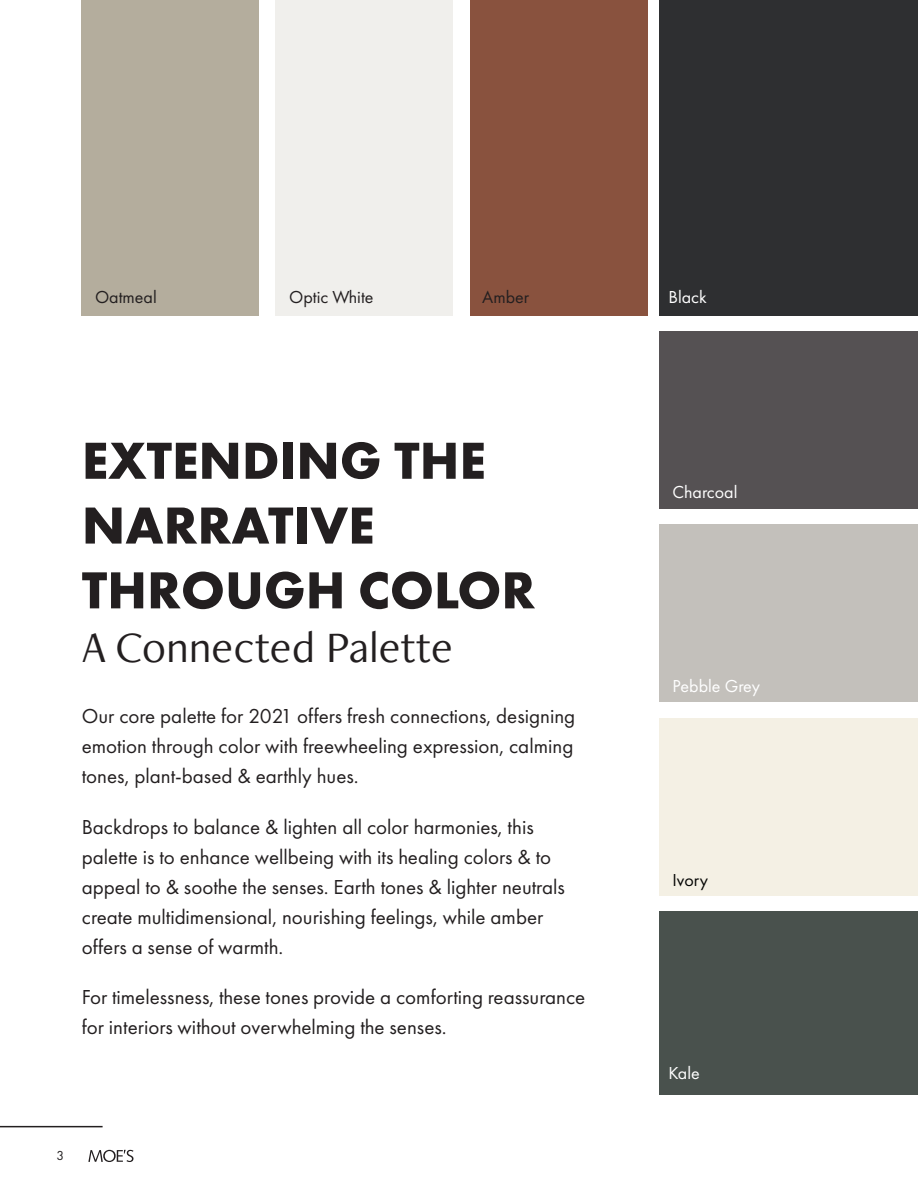
<style>
.page{position:relative;width:918px;height:1188px;background:#fff}
.page>*{position:absolute;margin:0;border:0;box-sizing:border-box;transform-origin:0 0}
.t1{font:700 54px/64.8px "Futura PT";color:#231f20}
.t2{font:45px "Freight Neo Pro";color:#231f20}
.t3{font:21px/30px "Futura PT";color:#231f20}
.t4{font:18px "Futura PT";color:#fff}
.t5{font:18px "Futura PT";color:#231f20}
.t6{font:18px "Futura PT";color:#040503}
.t7{font:13.5px "Futura PT";color:#231f20}
</style>
<div class="page">
<hr style="left:0;top:1126px;width:103px;height:1px;background:#231f20">
<svg style="left:88px;top:1150px;width:46px;height:12px"></svg>
<div style="left:81px;top:0;width:177px;height:315px;background:#b4ad9d"></div>
<div style="left:276px;top:0;width:177px;height:315px;background:#f0efec"></div>
<div style="left:471px;top:0;width:177px;height:315px;background:#89523e"></div>
<div style="left:660px;top:0;width:258px;height:315px;background:#2e2f31"></div>
<div style="left:660px;top:331px;width:258px;height:177px;background:#555153"></div>
<div style="left:660px;top:525px;width:258px;height:177px;background:#c3c0bb"></div>
<div style="left:660px;top:718px;width:258px;height:177px;background:#f4f0e4"></div>
<div style="left:660px;top:911px;width:258px;height:184px;background:#49514d"></div>
<p class="t5" style="left:95px;top:287px;width:63px">Oatmeal</p>
<p class="t5" style="left:289px;top:287px;width:86px">Optic White</p>
<p class="t5" style="left:482px;top:287px;width:48px">Amber</p>
<p class="t4" style="left:669px;top:287px;width:40px">Black</p>
<h1 class="t1" style="left:82px;top:427px;width:455px">EXTENDING THE<br>NARRATIVE<br>THROUGH COLOR</h1>
<h2 class="t2" style="left:82px;top:617px;width:372px">A Connected Palette</h2>
<p class="t3" style="left:82px;top:701px;width:495px;text-align:justify">Our core palette for 2021 offers fresh connections, designing emotion through color with freewheeling expression, calming tones, plant-based &amp; earthly hues.</p>
<p class="t3" style="left:82px;top:812px;width:485px">Backdrops to balance &amp; lighten all color harmonies, this palette is to enhance wellbeing with its healing colors &amp; to appeal to &amp; soothe the senses. Earth tones &amp; lighter neutrals create multidimensional, nourishing feelings, while amber offers a sense of warmth.</p>
<p class="t3" style="left:82px;top:982px;width:505px">For timelessness, these tones provide a comforting reassurance for interiors without overwhelming the senses.</p>
<p class="t7" style="left:56px;top:1148px;width:9px">3</p>
<p class="t4" style="left:672px;top:481px;width:66px">Charcoal</p>
<p class="t4" style="left:672px;top:675px;width:89px">Pebble Grey</p>
<p class="t6" style="left:672px;top:870px;width:37px">Ivory</p>
<p class="t4" style="left:669px;top:1063px;width:33px">Kale</p>
</div>
